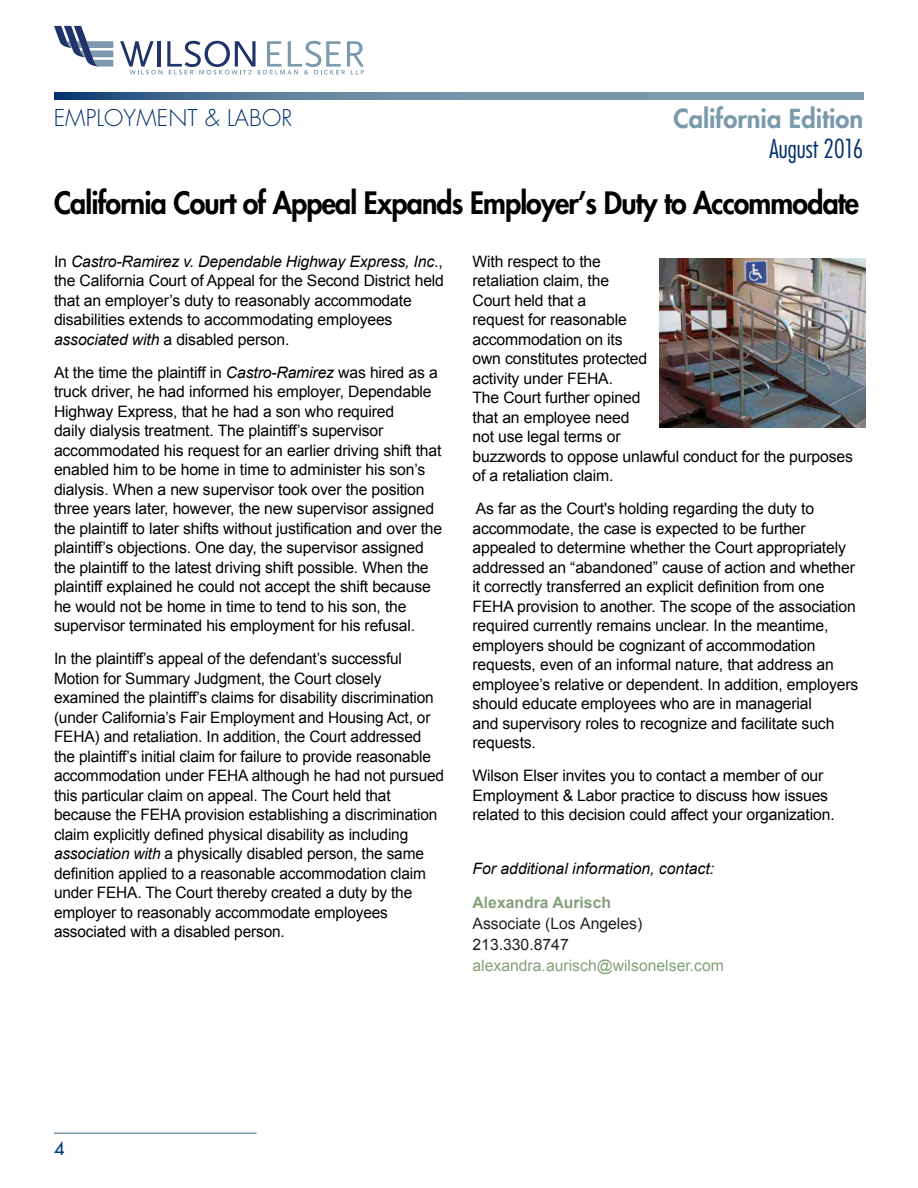
<style>
.page{position:relative;width:918px;height:1188px;background:#fff}
.page>*{position:absolute;margin:0;border:0;box-sizing:border-box;transform-origin:0 0}
.First_page_Headline{font:800 30px "Futura Std";letter-spacing:-.03em;color:#000;scale:.95 1}
.t1{font:800 25.5px/30.6px "Futura Std";color:#7a99ac;text-align:right}
.t2{font:300 22.5px "Futura Std";letter-spacing:.01em;color:#002f6c}
.t3{font:500 18px "Futura Std";color:#003e7e}
.Newsletter_Body_Aria{font:15.75px/19.5px "Arial";letter-spacing:-.01em;color:#000}
.Sidebar_Body_9pt{font:15.75px/21px "Arial";color:#231f20}
.Newsletter_Body_Aria-2{font:italic 15.75px "Arial";color:#000}
.Sidebar_Body_9pt-2{font:15.75px "Arial";color:#83a27a}
.s1{font-weight:300;font-stretch:condensed;color:#002f6c}
.s2{font-style:italic}
.s3{font-weight:700;color:#83a27a}
</style>
<div class="page">
<hr style="left:54px;top:1132px;width:203px;height:2px;background:#7a99ac">
<svg style="left:54px;top:93px;width:810px;height:7px;background:#6485a0"></svg>
<svg style="left:120px;top:41px;width:244px;height:34px"></svg>
<svg style="left:54px;top:26px;width:59px;height:41px"></svg>
<img style="left:660px;top:258px;width:206px;height:170px">
<p class="t2" style="left:54px;top:104px;width:240px">EMPLOYMENT &amp; LABOR</p>
<p class="t1" style="left:673px;top:103px;width:192px">California Edition<br><span class="s1">August 2016</span></p>
<p class="First_page_Headline" style="left:54px;top:184px;width:849px">California Court of Appeal Expands Employer’s Duty to Accommodate</p>
<p class="Newsletter_Body_Aria" style="left:54px;top:252px;width:392px">In <span class="s2">Castro-Ramirez v. Dependable Highway Express, Inc</span>., the California Court of Appeal for the Second District held that an employer’s duty to reasonably accommodate disabilities extends to accommodating employees <span class="s2">associated with</span> a disabled person.</p>
<p class="Newsletter_Body_Aria" style="left:54px;top:363px;width:390px">At the time the plaintiff in <span class="s2">Castro-Ramirez</span> was hired as a truck driver, he had informed his employer, Dependable Highway Express, that he had a son who required<br>daily dialysis treatment. The plaintiff’s supervisor accommodated his request for an earlier driving shift that enabled him to be home in time to administer his son’s dialysis. When a new supervisor took over the position three years later, however, the new supervisor assigned the plaintiff to later shifts without justification and over the plaintiff’s objections. One day, the supervisor assigned the plaintiff to the latest driving shift possible. When the plaintiff explained he could not accept the shift because he would not be home in time to tend to his son, the supervisor terminated his employment for his refusal.</p>
<p class="Newsletter_Body_Aria" style="left:54px;top:649px;width:392px">In the plaintiff’s appeal of the defendant’s successful Motion for Summary Judgment, the Court closely examined the plaintiff’s claims for disability discrimination (under California’s Fair Employment and Housing Act, or FEHA) and retaliation. In addition, the Court addressed the plaintiff’s initial claim for failure to provide reasonable accommodation under FEHA although he had not pursued this particular claim on appeal. The Court held that because the FEHA provision establishing a discrimination claim explicitly defined physical disability as including <span class="s2">association with</span> a physically disabled person, the same definition applied to a reasonable accommodation claim under FEHA. The Court thereby created a duty by the employer to reasonably accommodate employees associated with a disabled person.</p>
<p class="Newsletter_Body_Aria" style="left:472px;top:252px;width:382px">With respect to the<br>retaliation claim, the<br>Court held that a<br>request for reasonable<br>accommodation on its<br>own constitutes protected<br>activity under FEHA.<br>The Court further opined<br>that an employee need<br>not use legal terms or<br>buzzwords to oppose unlawful conduct for the purposes of a retaliation claim.</p>
<p class="Newsletter_Body_Aria" style="left:472px;top:499px;width:387px">As far as the Court's holding regarding the duty to accommodate, the case is expected to be further appealed to determine whether the Court appropriately addressed an “abandoned” cause of action and whether it correctly transferred an explicit definition from one FEHA provision to another. The scope of the association required currently remains unclear. In the meantime, employers should be cognizant of accommodation requests, even of an informal nature, that address an employee’s relative or dependent. In addition, employers should educate employees who are in managerial<br>and supervisory roles to recognize and facilitate such requests.</p>
<p class="Newsletter_Body_Aria" style="left:472px;top:766px;width:364px">Wilson Elser invites you to contact a member of our<br>Employment &amp; Labor practice to discuss how issues related to this decision could affect your organization.</p>
<p class="Newsletter_Body_Aria-2" style="left:472px;top:858px;width:243px">For additional information, contact:</p>
<p class="Sidebar_Body_9pt" style="left:472px;top:892px;width:171px"><span class="s3">Alexandra Aurisch<br></span>Associate (Los Angeles)<br>213.330.8747</p>
<p class="Sidebar_Body_9pt-2" style="left:472px;top:955px;width:253px">alexandra.aurisch@wilsonelser.com</p>
<p class="t3" style="left:54px;top:1137px;width:12px">4</p>
</div>
